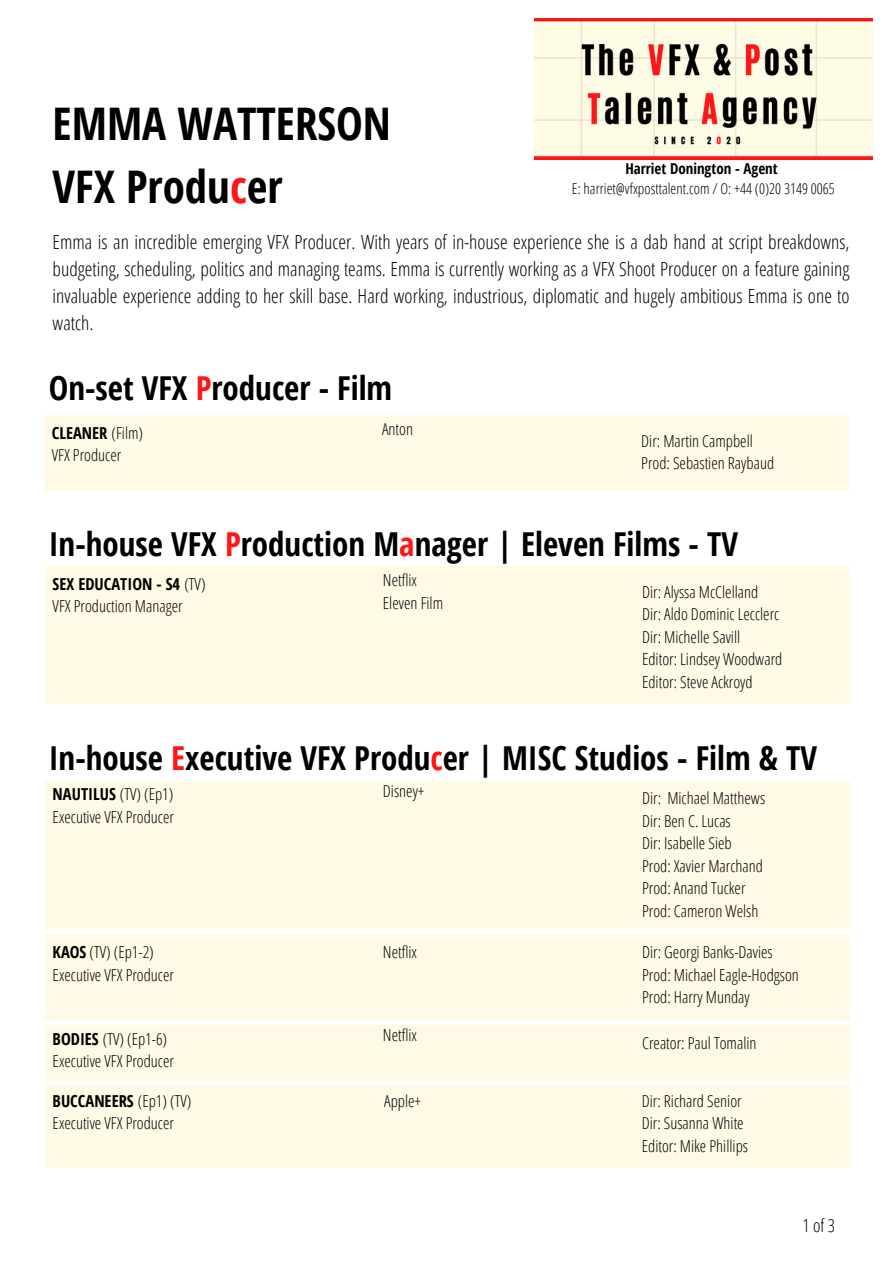
<style>
.page{position:relative;width:893px;height:1264px;background:#fff}
.page>*{position:absolute;margin:0;border:0;box-sizing:border-box;transform-origin:0 0}
.t1{font:700 45px "Open Sans Condensed";color:#000}
.t2{font:700 33px "Open Sans Condensed";color:#000}
.t3{font:300 19.5px/27px "Open Sans Condensed";color:#000;text-align:justify}
.t4{font:300 18px "Open Sans Condensed";color:#000}
.t5{font:300 16.5px "Open Sans Condensed";color:#000}
.t6{font:700 16.5px "Open Sans Condensed";color:#000}
.t7{font:300 15px "Open Sans Condensed";color:#000}
.t8{font:700 15px "Open Sans Condensed";color:#000}
.s1{color:#ff1616}
.s2{font-weight:300}
.s3{font-weight:700}
</style>
<div class="page">
<img style="left:534px;top:19px;width:338px;height:140px">
<div style="left:45px;top:1084px;width:804px;height:83px;background:#fefae5"></div>
<div style="left:45px;top:1024px;width:804px;height:56px;background:#fefae5"></div>
<div style="left:45px;top:934px;width:804px;height:85px;background:#fefae5"></div>
<div style="left:45px;top:780px;width:804px;height:148px;background:#fefae5"></div>
<div style="left:45px;top:566px;width:804px;height:138px;background:#fefae5"></div>
<div style="left:44px;top:415px;width:804px;height:75px;background:#fefae5"></div>
<p class="t1" style="left:53px;top:92px;width:340px">EMMA WATTERSON</p>
<p class="t1" style="left:53px;top:155px;width:231px">VFX Produ<span class="s1">c</span>er</p>
<p class="t3" style="left:53px;top:228px;width:798px">Emma is an incredible emerging VFX Producer. With years of in-house experience she is a dab hand at script breakdowns, budgeting, scheduling, politics and managing teams. Emma is currently working as a VFX Shoot Producer on a feature gaining invaluable experience adding to her skill base. Hard working, industrious, diplomatic and hugely ambitious Emma is one to watch.</p>
<p class="t8" style="left:625px;top:158px;width:154px">Harriet Donington - Agent</p>
<p class="t7" style="left:572px;top:178px;width:264px">E: harriet@vfxposttalent.com / O: +44 (0)20 3149 0065</p>
<p class="t2" style="left:49px;top:364px;width:345px">On-set VFX <span class="s1">P</span>roducer - Film</p>
<p class="t6" style="left:52px;top:421px;width:93px">CLEANER <span class="s2">(Film)</span></p>
<p class="t5" style="left:52px;top:444px;width:71px">VFX Producer</p>
<p class="t5" style="left:382px;top:418px;width:32px">Anton</p>
<p class="t5" style="left:641px;top:429px;width:113px">Dir: Martin Campbell</p>
<p class="t5" style="left:641px;top:451px;width:134px">Prod: Sebastien Raybaud</p>
<p class="t2" style="left:49px;top:520px;width:690px">In-house VFX <span class="s1">P</span>roduction M<span class="s1">a</span>nager | Eleven Films - TV</p>
<p class="t6" style="left:53px;top:572px;width:154px">SEX EDUCATION - S4 <span class="s2">(TV)</span></p>
<p class="t5" style="left:53px;top:594px;width:131px">VFX Production Manager</p>
<p class="t5" style="left:383px;top:568px;width:36px">Netflix</p>
<p class="t5" style="left:383px;top:591px;width:62px">Eleven Film</p>
<p class="t5" style="left:642px;top:580px;width:118px">Dir: Alyssa McClelland</p>
<p class="t5" style="left:642px;top:602px;width:139px">Dir: Aldo Dominic Lecclerc</p>
<p class="t5" style="left:642px;top:625px;width:100px">Dir: Michelle Savill</p>
<p class="t5" style="left:642px;top:647px;width:142px">Editor: Lindsey Woodward</p>
<p class="t5" style="left:642px;top:670px;width:112px">Editor: Steve Ackroyd</p>
<p class="t2" style="left:49px;top:735px;width:769px">In-house <span class="s1">E</span>xecutive VFX Produ<span class="s1">c</span>er | MISC Studios - Film &amp; TV</p>
<p class="t5" style="left:53px;top:782px;width:122px"><span class="s3">NAUTILUS</span> (TV) (Ep1)</p>
<p class="t5" style="left:53px;top:805px;width:123px">Executive VFX Producer</p>
<p class="t5" style="left:383px;top:779px;width:43px">Disney+</p>
<p class="t5" style="left:642px;top:786px;width:125px">Dir: Michael Matthews</p>
<p class="t5" style="left:642px;top:809px;width:90px">Dir: Ben C. Lucas</p>
<p class="t5" style="left:642px;top:831px;width:91px">Dir: Isabelle Sieb</p>
<p class="t5" style="left:642px;top:854px;width:122px">Prod: Xavier Marchand</p>
<p class="t5" style="left:642px;top:876px;width:105px">Prod: Anand Tucker</p>
<p class="t5" style="left:642px;top:899px;width:118px">Prod: Cameron Welsh</p>
<p class="t5" style="left:53px;top:940px;width:103px"><span class="s3">KAOS</span> (TV) (Ep1-2)</p>
<p class="t5" style="left:53px;top:962px;width:123px">Executive VFX Producer</p>
<p class="t5" style="left:383px;top:940px;width:36px">Netflix</p>
<p class="t5" style="left:642px;top:940px;width:132px">Dir: Georgi Banks-Davies</p>
<p class="t5" style="left:642px;top:962px;width:158px">Prod: Michael Eagle-Hodgson</p>
<p class="t5" style="left:642px;top:985px;width:109px">Prod: Harry Munday</p>
<p class="t5" style="left:53px;top:1027px;width:116px"><span class="s3">BODIES</span> (TV) (Ep1-6)</p>
<p class="t5" style="left:53px;top:1049px;width:123px">Executive VFX Producer</p>
<p class="t5" style="left:383px;top:1023px;width:36px">Netflix</p>
<p class="t5" style="left:642px;top:1031px;width:116px">Creator: Paul Tomalin</p>
<p class="t6" style="left:53px;top:1088px;width:140px">BUCCANEERS <span class="s2">(Ep1) (TV)</span></p>
<p class="t5" style="left:53px;top:1111px;width:123px">Executive VFX Producer</p>
<p class="t5" style="left:384px;top:1088px;width:39px">Apple+</p>
<p class="t5" style="left:641px;top:1088px;width:101px">Dir: Richard Senior</p>
<p class="t5" style="left:641px;top:1111px;width:103px">Dir: Susanna White</p>
<p class="t5" style="left:641px;top:1133px;width:108px">Editor: Mike Phillips</p>
<p class="t4" style="left:802px;top:1212px;width:34px">1 of 3</p>
</div>
